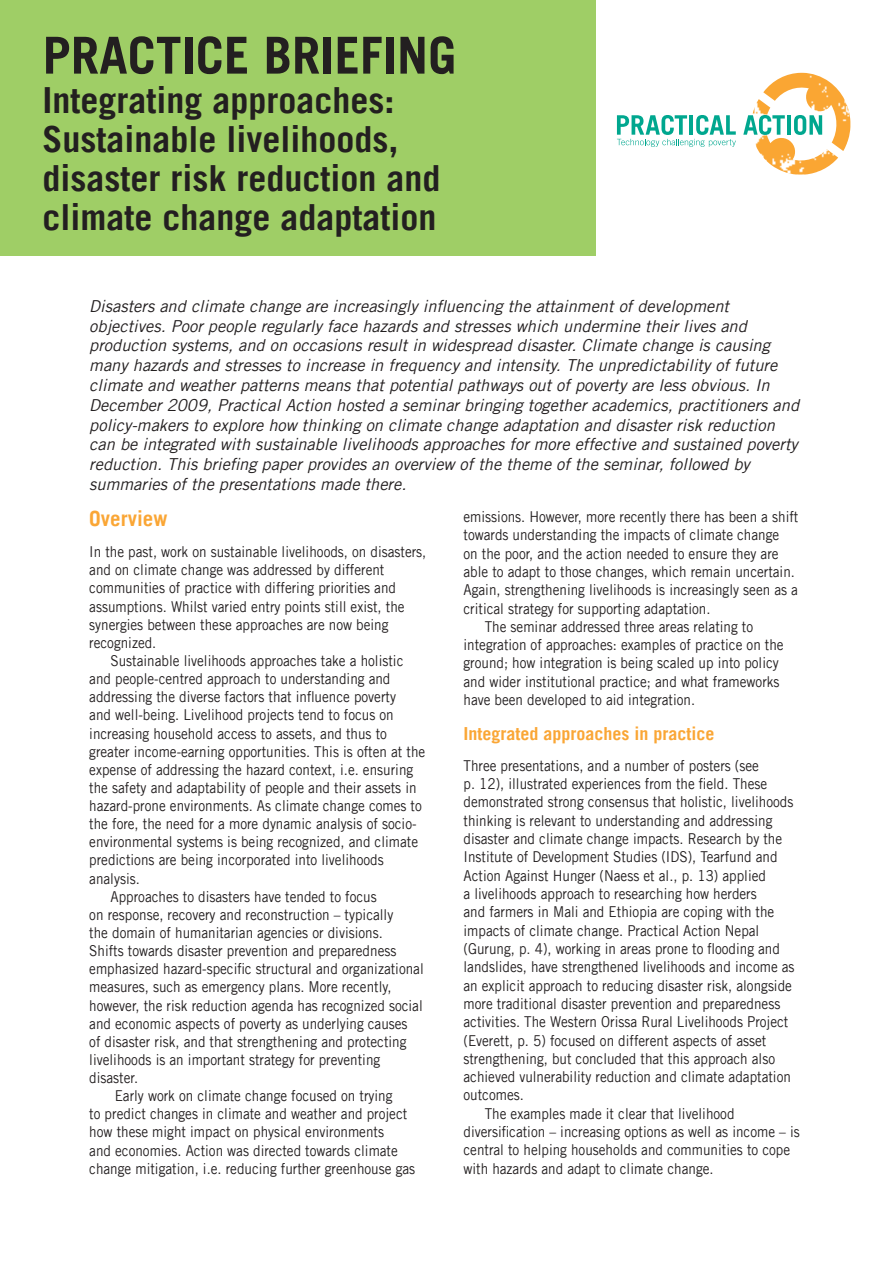
<style>
.page{position:relative;width:893px;height:1263px;background:#fff}
.page>*{position:absolute;margin:0;border:0;box-sizing:border-box;transform-origin:0 0}
.References{font:700 51px "Trade Gothic";color:#231f20}
.References-2{font:700 36px/39px "Trade Gothic";color:#231f20}
.Heading_1{font:700 21px "Trade Gothic";color:#faa635}
.Heading_2{font:700 18px "Trade Gothic";color:#faa635}
.Body_text_paragraph{font:italic 16.5px/19.8px "Trade Gothic";color:#231f20}
.Body_text_2{font:15px/18.1px "Trade Gothic";color:#231f20;scale:.9 1}
.Body_text_paragraph-2{font:15px/18.3px "Trade Gothic";color:#231f20;scale:.9 1}
</style>
<div class="page">
<div style="left:0;top:0;width:595px;height:255px;background:#9fce66"></div>
<img style="left:752px;top:73px;width:98px;height:102px">
<svg style="left:617px;top:115px;width:119px;height:32px"></svg>
<hr style="left:787px;top:115px;width:4px;height:20px;background:#00a78f">
<svg style="left:794px;top:115px;width:28px;height:20px"></svg>
<svg style="left:743px;top:115px;width:42px;height:20px"></svg>
<p class="References" style="left:43px;top:24px;width:415px">Practice Briefing</p>
<p class="References-2" style="left:43px;top:80px;width:399px">Integrating approaches:<br>Sustainable livelihoods, disaster risk reduction and climate change adaptation</p>
<p class="Body_text_paragraph" style="left:89px;top:296px;width:711px">Disasters and climate change are increasingly influencing the attainment of development objectives. Poor people regularly face hazards and stresses which undermine their lives and production systems, and on occasions result in widespread disaster. Climate change is causing many hazards and stresses to increase in frequency and intensity. The unpredictability of future climate and weather patterns means that potential pathways out of poverty are less obvious. In December 2009, Practical Action hosted a seminar bringing together academics, practitioners and policy-makers to explore how thinking on climate change adaptation and disaster risk reduction can be integrated with sustainable livelihoods approaches for more effective and sustained poverty reduction. This briefing paper provides an overview of the theme of the seminar, followed by summaries of the presentations made there.</p>
<p class="Heading_1" style="left:89px;top:506px;width:80px">Overview</p>
<p class="Body_text_paragraph-2" style="left:89px;top:543px;width:376px">In the past, work on sustainable livelihoods, on disasters, and on climate change was addressed by different communities of practice with differing priorities and assumptions. Whilst varied entry points still exist, the synergies between these approaches are now being recognized.</p>
<p class="Body_text_2" style="left:89px;top:651px;width:375px;text-indent:21px">Sustainable livelihoods approaches take a holistic and people-centred approach to understanding and addressing the diverse factors that influence poverty<br>and well-being. Livelihood projects tend to focus on increasing household access to assets, and thus to greater income-earning opportunities. This is often at the expense of addressing the hazard context, i.e. ensuring the safety and adaptability of people and their assets in hazard-prone environments. As climate change comes to the fore, the need for a more dynamic analysis of socio&shy;environmental systems is being recognized, and climate predictions are being incorporated into livelihoods analysis.</p>
<p class="Body_text_2" style="left:89px;top:887px;width:373px;text-indent:21px">Approaches to disasters have tended to focus<br>on response, recovery and reconstruction – typically<br>the domain of humanitarian agencies or divisions.<br>Shifts towards disaster prevention and preparedness emphasized hazard-specific structural and organizational measures, such as emergency plans. More recently, however, the risk reduction agenda has recognized social and economic aspects of poverty as underlying causes<br>of disaster risk, and that strengthening and protecting livelihoods is an important strategy for preventing disaster.</p>
<p class="Body_text_2" style="left:89px;top:1086px;width:364px;text-indent:25px">Early work on climate change focused on trying<br>to predict changes in climate and weather and project how these might impact on physical environments<br>and economies. Action was directed towards climate change mitigation, i.e. reducing further greenhouse gas</p>
<p class="Body_text_2" style="left:463px;top:507px;width:374px">emissions. However, more recently there has been a shift towards understanding the impacts of climate change<br>on the poor, and the action needed to ensure they are able to adapt to those changes, which remain uncertain.<br>Again, strengthening livelihoods is increasingly seen as a critical strategy for supporting adaptation.</p>
<p class="Body_text_2" style="left:463px;top:617px;width:357px;text-indent:21px">The seminar addressed three areas relating to integration of approaches: examples of practice on the ground; how integration is being scaled up into policy and wider institutional practice; and what frameworks have been developed to aid integration.</p>
<p class="Heading_2" style="left:463px;top:722px;width:253px">Integrated approaches in practice</p>
<p class="Body_text_paragraph-2" style="left:463px;top:756px;width:369px">Three presentations, and a number of posters (see<br>p. 12), illustrated experiences from the field. These demonstrated strong consensus that holistic, livelihoods thinking is relevant to understanding and addressing disaster and climate change impacts. Research by the Institute of Development Studies (IDS), Tearfund and Action Against Hunger (Naess et al., p. 13) applied<br>a livelihoods approach to researching how herders<br>and farmers in Mali and Ethiopia are coping with the impacts of climate change. Practical Action Nepal (Gurung, p. 4), working in areas prone to flooding and landslides, have strengthened livelihoods and income as an explicit approach to reducing disaster risk, alongside more traditional disaster prevention and preparedness activities. The Western Orissa Rural Livelihoods Project (Everett, p. 5) focused on different aspects of asset strengthening, but concluded that this approach also achieved vulnerability reduction and climate adaptation outcomes.</p>
<p class="Body_text_2" style="left:463px;top:1104px;width:375px;text-indent:21px">The examples made it clear that livelihood diversification – increasing options as well as income – is central to helping households and communities to cope with hazards and adapt to climate change.</p>
</div>
